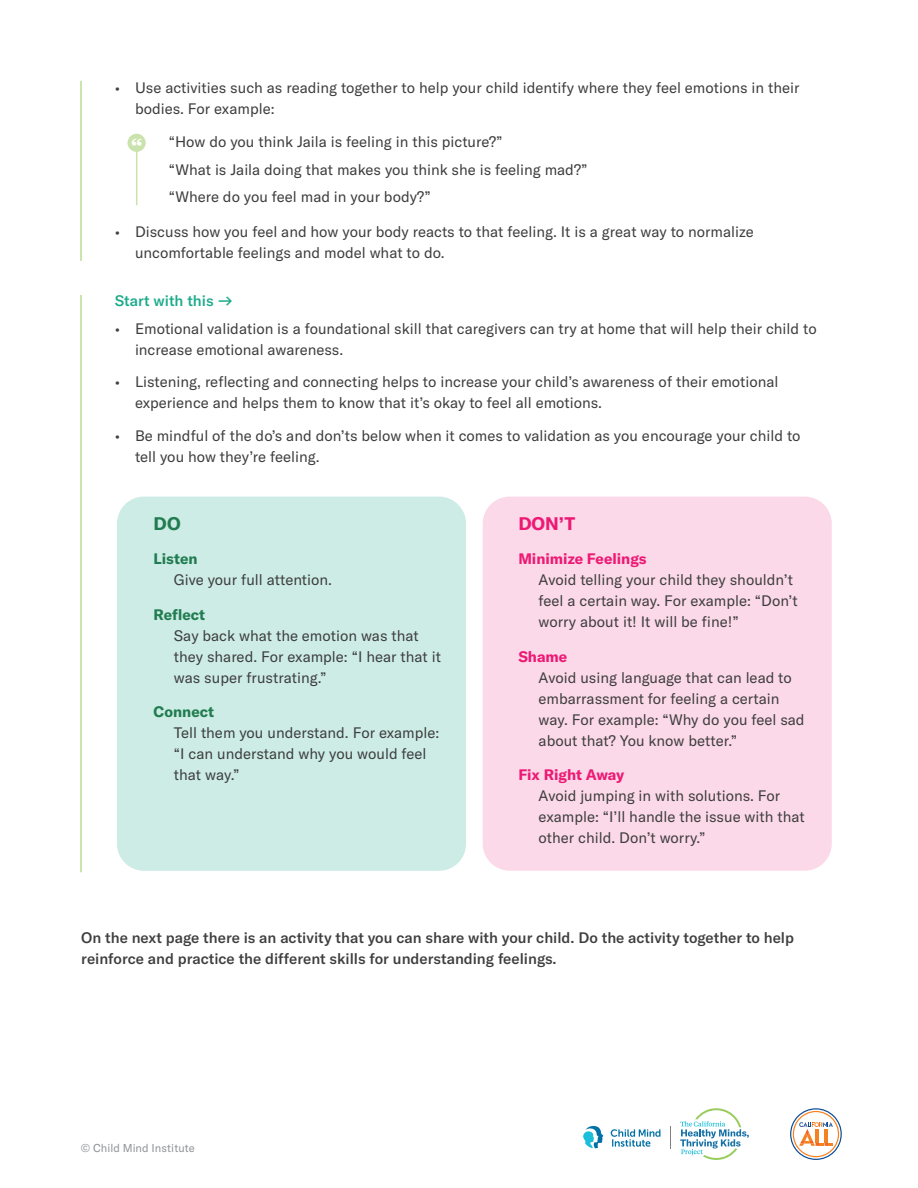
<style>
.page{position:relative;width:918px;height:1188px;background:#fff}
.page>*{position:absolute;margin:0;border:0;box-sizing:border-box;transform-origin:0 0}
.t1{font:500 27px "Tiempos Headline";color:#fff}
.Don_t_Head{font:700 18px "GT America";color:#ed1a75}
.Do_and_Don_t_Head{font:700 18px "GT America";color:#227c51}
.New_Body{font:15px/21px "GT America";color:#3e3e3f}
.Do_and_Don_t{font:15px/21px "GT America";color:#3e3e3f}
.New_Body_2{font:500 15px/21px "GT America";color:#3e3e3f}
.New_Quote{font:15px "GT America";color:#3e3e3f}
.New_Quote_End{font:15px "GT America";color:#3e3e3f}
.New_Subhed_Start{font:500 15px "GT America";color:#1aaa8a}
.t2{font:11.25px "GT America";letter-spacing:.005em;color:#919396}
.s1{font-weight:700;color:#227c51}
.s2{font-weight:700;color:#ed1a75}
</style>
<div class="page">
<svg style="left:670px;top:1126px;width:1px;height:22px"></svg>
<svg style="left:680px;top:1108px;width:69px;height:52px"></svg>
<svg style="left:611px;top:1129px;width:49px;height:18px"></svg>
<svg style="left:583px;top:1125px;width:21px;height:23px"></svg>
<svg style="left:790px;top:1108px;width:52px;height:52px"></svg>
<div style="left:117px;top:497px;width:349px;height:374px;background:#ccece5;border-radius:27px"></div>
<div style="left:483px;top:497px;width:349px;height:374px;background:#fcd9e8;border-radius:27px"></div>
<hr style="left:81px;top:81px;width:1px;height:180px;background:#98cc5e">
<div style="left:128px;top:134px;width:18px;height:18px;background:#cae2ac;border-radius:50%"></div>
<hr style="left:136px;top:142px;width:1px;height:63px;background:#cae2ac">
<hr style="left:81px;top:295px;width:1px;height:577px;background:#98cc5e">
<p class="New_Body" style="left:135px;top:77px;width:666px;text-indent:-20px">• Use activities such as reading together to help your child identify where they feel emotions in their bodies. For example:</p>
<p class="New_Quote" style="left:169px;top:133px;width:335px">“How do you think Jaila is feeling in this picture?”</p>
<p class="New_Quote" style="left:169px;top:160px;width:420px">“What is Jaila doing that makes you think she is feeling mad?”</p>
<p class="New_Quote_End" style="left:169px;top:188px;width:263px">“Where do you feel mad in your body?”</p>
<p class="New_Body" style="left:135px;top:221px;width:620px;text-indent:-20px">• Discuss how you feel and how your body reacts to that feeling. It is a great way to normalize uncomfortable feelings and model what to do.</p>
<p class="New_Subhed_Start" style="left:115px;top:291px;width:120px">Start with this →</p>
<p class="New_Body" style="left:135px;top:318px;width:683px;text-indent:-20px">• Emotional validation is a foundational skill that caregivers can try at home that will help their child to increase emotional awareness.</p>
<p class="New_Body" style="left:135px;top:372px;width:645px;text-indent:-20px">• Listening, reflecting and connecting helps to increase your child’s awareness of their emotional experience and helps them to know that it’s okay to feel all emotions.</p>
<p class="New_Body" style="left:135px;top:426px;width:667px;text-indent:-20px">• Be mindful of the do’s and don’ts below when it comes to validation as you encourage your child to tell you how they’re feeling.</p>
<p class="t1" style="left:131px;top:131px;width:13px">“</p>
<p class="Do_and_Don_t_Head" style="left:154px;top:512px;width:29px">DO</p>
<p class="Do_and_Don_t" style="left:174px;top:548px;width:160px;text-indent:-20px"><span class="s1">Listen<br></span>Give your full attention.</p>
<p class="Do_and_Don_t" style="left:174px;top:604px;width:269px;text-indent:-20px"><span class="s1">Reflect<br></span>Say back what the emotion was that they shared. For example: “I hear that it was super frustrating.”</p>
<p class="Do_and_Don_t" style="left:174px;top:701px;width:267px;text-indent:-20px"><span class="s1">Connect<br></span>Tell them you understand. For example: “I can understand why you would feel that way.”</p>
<p class="Don_t_Head" style="left:518px;top:512px;width:58px">DON’T</p>
<p class="Do_and_Don_t" style="left:539px;top:548px;width:261px;text-indent:-20px"><span class="s2">Minimize Feelings<br></span>Avoid telling your child they shouldn’t feel a certain way. For example: “Don’t worry about it! It will be fine!”</p>
<p class="Do_and_Don_t" style="left:539px;top:646px;width:268px;text-indent:-20px"><span class="s2">Shame<br></span>Avoid using language that can lead to embarrassment for feeling a certain way. For example: “Why do you feel sad about that? You know better.”</p>
<p class="Do_and_Don_t" style="left:539px;top:764px;width:268px;text-indent:-20px"><span class="s2">Fix Right Away<br></span>Avoid jumping in with solutions. For example: “I’ll handle the issue with that other child. Don’t worry.”</p>
<p class="New_Body_2" style="left:81px;top:927px;width:714px">On the next page there is an activity that you can share with your child. Do the activity together to help reinforce and practice the different skills for understanding feelings.</p>
<p class="t2" style="left:81px;top:1141px;width:115px">© Child Mind Institute</p>
</div>
